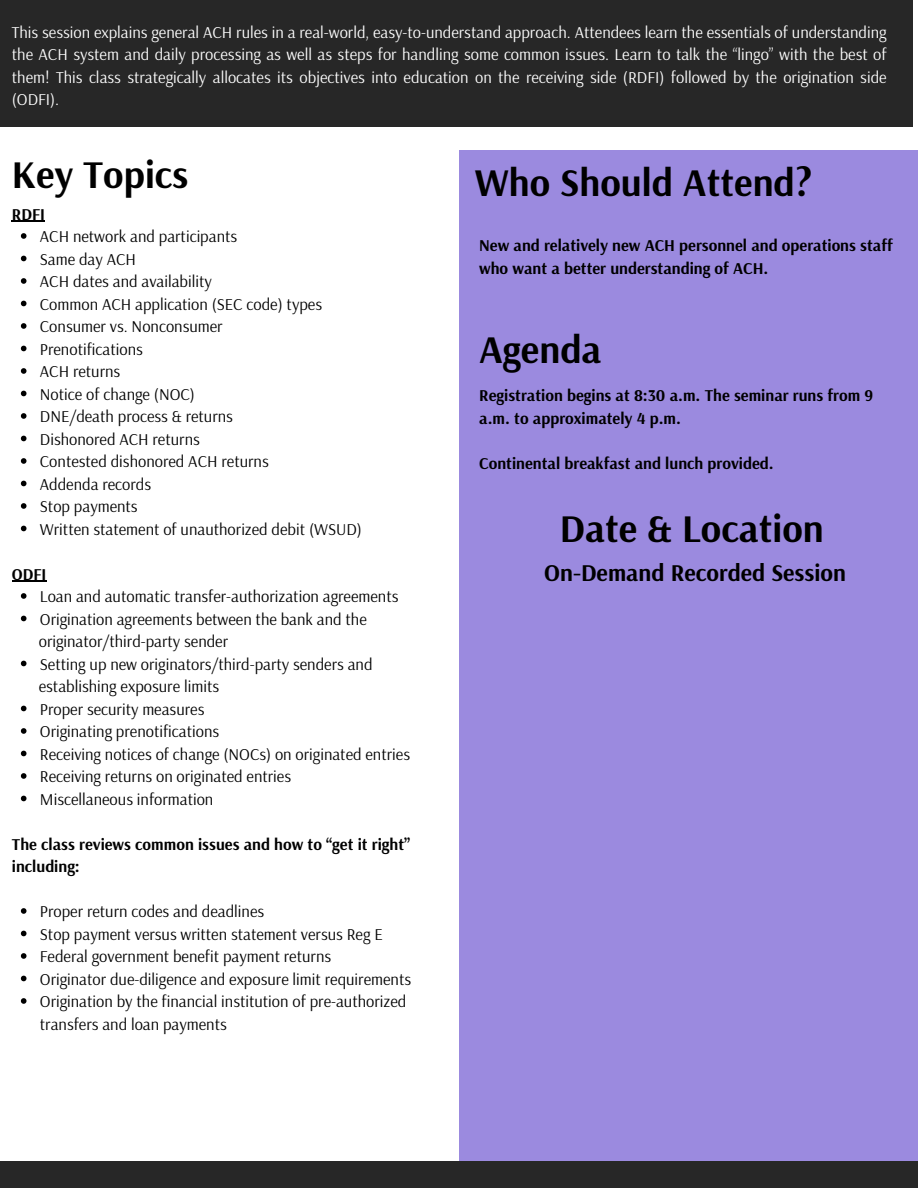
<style>
.page{position:relative;width:918px;height:1188px;background:#fff}
.page>*{position:absolute;margin:0;border:0;box-sizing:border-box;transform-origin:0 0}
.t1{font:700 39px "Arsenal";color:#000}
.t2{font:700 24px "Arsenal";color:#000}
.t3{font:16.5px/22.5px "Arsenal";color:#000}
.t4{font:16.5px/22.5px "Arsenal";color:#fff;text-align:justify}
.t5{font:700 16.5px/22.5px "Arsenal";color:#000}
</style>
<div class="page">
<div style="left:0;top:0;width:913px;height:127px;background:#272727"></div>
<div style="left:459px;top:150px;width:459px;height:1011px;background:#9b8adf"></div>
<div style="left:0;top:1161px;width:918px;height:27px;background:#272727"></div>
<hr style="left:12px;top:221px;width:33px;height:1px;background:#000">
<svg style="left:21px;top:233px;width:6px;height:6px"></svg>
<svg style="left:21px;top:256px;width:6px;height:5px"></svg>
<svg style="left:21px;top:278px;width:6px;height:6px"></svg>
<svg style="left:21px;top:301px;width:6px;height:5px"></svg>
<svg style="left:21px;top:323px;width:6px;height:6px"></svg>
<svg style="left:21px;top:346px;width:6px;height:5px"></svg>
<svg style="left:21px;top:368px;width:6px;height:6px"></svg>
<svg style="left:21px;top:391px;width:6px;height:5px"></svg>
<svg style="left:21px;top:413px;width:6px;height:6px"></svg>
<svg style="left:21px;top:436px;width:6px;height:5px"></svg>
<svg style="left:21px;top:458px;width:6px;height:6px"></svg>
<svg style="left:21px;top:481px;width:6px;height:5px"></svg>
<svg style="left:21px;top:503px;width:6px;height:6px"></svg>
<svg style="left:21px;top:526px;width:6px;height:5px"></svg>
<hr style="left:12px;top:581px;width:34px;height:1px;background:#000">
<svg style="left:21px;top:593px;width:6px;height:6px"></svg>
<svg style="left:21px;top:616px;width:6px;height:5px"></svg>
<svg style="left:21px;top:661px;width:6px;height:5px"></svg>
<svg style="left:21px;top:706px;width:6px;height:5px"></svg>
<svg style="left:21px;top:728px;width:6px;height:6px"></svg>
<svg style="left:21px;top:751px;width:6px;height:5px"></svg>
<svg style="left:21px;top:773px;width:6px;height:6px"></svg>
<svg style="left:21px;top:796px;width:6px;height:5px"></svg>
<svg style="left:21px;top:908px;width:6px;height:6px"></svg>
<svg style="left:21px;top:931px;width:6px;height:5px"></svg>
<svg style="left:21px;top:953px;width:6px;height:6px"></svg>
<svg style="left:21px;top:976px;width:6px;height:5px"></svg>
<svg style="left:21px;top:998px;width:6px;height:6px"></svg>
<p class="t4" style="left:12px;top:20px;width:876px">This session explains general ACH rules in a real-world, easy-to-understand approach. Attendees learn the essentials of understanding the ACH system and daily processing as well as steps for handling some common issues. Learn to talk the “lingo” with the best of them! This class strategically allocates its objectives into education on the receiving side (RDFI) followed by the origination side (ODFI).</p>
<p class="t1" style="left:12px;top:149px;width:178px">Key Topics</p>
<h1 class="t1" style="left:475px;top:157px;width:339px">Who Should Attend?</h1>
<h1 class="t5" style="left:12px;top:202px;width:35px">RDFI</h1>
<h3 class="t3" style="left:40px;top:225px;width:199px">ACH network and participants</h3>
<p class="t3" style="left:40px;top:247px;width:98px">Same day ACH</p>
<p class="t3" style="left:40px;top:270px;width:173px">ACH dates and availability</p>
<p class="t3" style="left:40px;top:292px;width:284px">Common ACH application (SEC code) types</p>
<p class="t3" style="left:40px;top:315px;width:184px">Consumer vs. Nonconsumer</p>
<p class="t3" style="left:40px;top:337px;width:104px">Prenotifications</p>
<p class="t3" style="left:40px;top:360px;width:82px">ACH returns</p>
<p class="t3" style="left:40px;top:382px;width:157px">Notice of change (NOC)</p>
<p class="t3" style="left:40px;top:405px;width:195px">DNE/death process &amp; returns</p>
<p class="t3" style="left:40px;top:427px;width:161px">Dishonored ACH returns</p>
<p class="t3" style="left:40px;top:450px;width:230px">Contested dishonored ACH returns</p>
<p class="t3" style="left:40px;top:472px;width:113px">Addenda records</p>
<p class="t3" style="left:40px;top:495px;width:99px">Stop payments</p>
<p class="t3" style="left:40px;top:517px;width:323px">Written statement of unauthorized debit (WSUD)</p>
<p class="t5" style="left:12px;top:562px;width:36px">ODFI</p>
<h3 class="t3" style="left:40px;top:585px;width:360px">Loan and automatic transfer-authorization agreements</h3>
<p class="t3" style="left:40px;top:607px;width:328px">Origination agreements between the bank and the</p>
<p class="t3" style="left:39px;top:630px;width:191px">originator/third-party sender</p>
<p class="t3" style="left:40px;top:652px;width:334px">Setting up new originators/third-party senders and</p>
<p class="t3" style="left:39px;top:675px;width:182px">establishing exposure limits</p>
<p class="t3" style="left:40px;top:697px;width:166px">Proper security measures</p>
<p class="t3" style="left:40px;top:720px;width:181px">Originating prenotifications</p>
<p class="t3" style="left:40px;top:742px;width:372px">Receiving notices of change (NOCs) on originated entries</p>
<p class="t3" style="left:40px;top:765px;width:253px">Receiving returns on originated entries</p>
<p class="t3" style="left:40px;top:787px;width:175px">Miscellaneous information</p>
<p class="t5" style="left:12px;top:832px;width:400px">The class reviews common issues and how to “get it right” including:</p>
<h4 class="t3" style="left:40px;top:900px;width:226px">Proper return codes and deadlines</h4>
<p class="t3" style="left:40px;top:922px;width:344px">Stop payment versus written statement versus Reg E</p>
<p class="t3" style="left:40px;top:945px;width:293px">Federal government benefit payment returns</p>
<p class="t3" style="left:40px;top:967px;width:373px">Originator due-diligence and exposure limit requirements</p>
<p class="t3" style="left:40px;top:990px;width:368px">Origination by the financial institution of pre-authorized transfers and loan payments</p>
<h4 class="t5" style="left:479px;top:234px;width:415px">New and relatively new ACH personnel and operations staff who want a better understanding of ACH.</h4>
<h4 class="t1" style="left:479px;top:324px;width:124px">Agenda</h4>
<h1 class="t5" style="left:479px;top:384px;width:395px">Registration begins at 8:30 a.m. The seminar runs from 9 a.m. to approximately 4 p.m.</h1>
<h4 class="t5" style="left:479px;top:452px;width:296px">Continental breakfast and lunch provided.</h4>
<h1 class="t1" style="left:560px;top:503px;width:265px">Date &amp; Location</h1>
<h2 class="t2" style="left:544px;top:557px;width:303px">On-Demand Recorded Session</h2>
</div>
